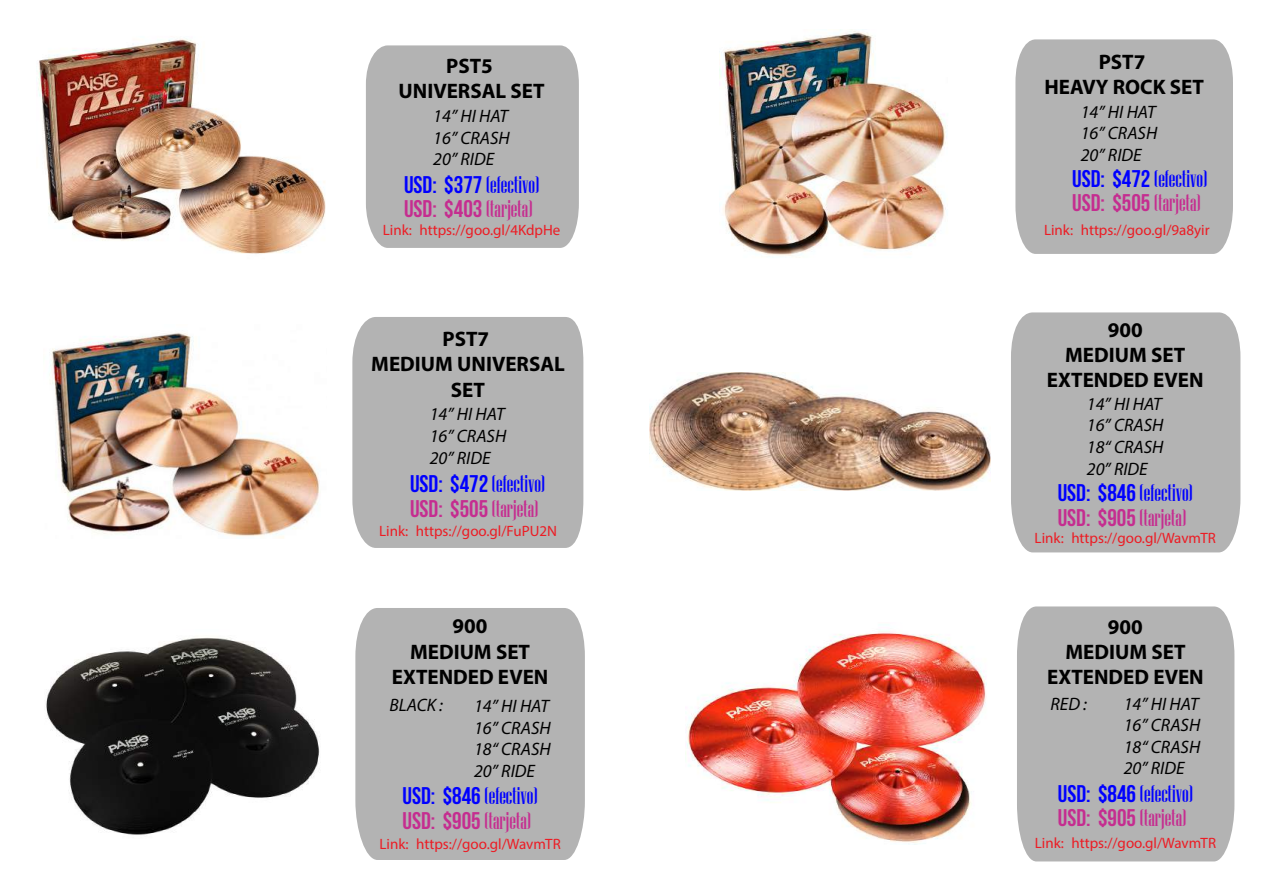
<style>
.page{position:relative;width:1263px;height:893px;background:#fff}
.page>*{position:absolute;margin:0;border:0;box-sizing:border-box;transform-origin:0 0}
.t1{font:24px/24.8px "Niagara Solid";color:#00f}
.t2{font:700 21px/25.2px "Myriad Pro";color:#000;text-align:center}
.t3{font:italic 18px/21.6px "Myriad Pro";color:#000;text-align:justify}
.t4{font:15px "Myriad Pro";color:#ec1c24}
.s1{font-family:"Bebas Neue";font-weight:700}
.s2{font-family:"Bebas Neue";font-weight:700;color:#c52d90}
.s3{color:#c52d90}
</style>
<div class="page">
<img style="left:38px;top:39px;width:288px;height:215px">
<img style="left:719px;top:29px;width:227px;height:229px">
<img style="left:50px;top:332px;width:270px;height:206px">
<div style="left:352px;top:317px;width:231px;height:231px;background:#b3b3b3"></div>
<div style="left:1015px;top:39px;width:218px;height:215px;background:#b3b3b3"></div>
<div style="left:366px;top:45px;width:213px;height:203px;background:#b3b3b3"></div>
<img style="left:650px;top:373px;width:340px;height:118px">
<img style="left:46px;top:637px;width:274px;height:198px">
<img style="left:687px;top:630px;width:300px;height:215px">
<div style="left:1011px;top:312px;width:229px;height:240px;background:#b3b3b3"></div>
<div style="left:355px;top:608px;width:230px;height:252px;background:#b3b3b3"></div>
<div style="left:1017px;top:606px;width:217px;height:255px;background:#b3b3b3"></div>
<p class="t2" style="left:399px;top:52px;width:148px">PST5<br>UNIVERSAL SET</p>
<p class="t3" style="left:433px;top:105px;width:78px">14” HI HAT 16” CRASH 20” RIDE</p>
<p class="t1" style="left:404px;top:172px;width:137px"><span class="s1">USD: $377</span> (efectivo)<br><span class="s2">USD: $403</span> <span class="s3">(tarjeta)</span></p>
<p class="t4" style="left:383px;top:221px;width:179px">Link: https://goo.gl/4KdpHe</p>
<p class="t2" style="left:371px;top:326px;width:195px">PST7<br>MEDIUM UNIVERSAL<br>SET</p>
<p class="t3" style="left:430px;top:403px;width:78px">14” HI HAT 16” CRASH 20” RIDE</p>
<p class="t1" style="left:410px;top:471px;width:137px"><span class="s1">USD: $472</span> (efectivo)<br><span class="s2">USD: $505</span> <span class="s3">(tarjeta)</span></p>
<p class="t4" style="left:379px;top:522px;width:179px">Link: https://goo.gl/FuPU2N</p>
<p class="t2" style="left:392px;top:613px;width:158px">900<br>MEDIUM SET<br>EXTENDED EVEN</p>
<p class="t3" style="left:389px;top:693px;width:55px">BLACK :</p>
<p class="t3" style="left:474px;top:695px;width:78px">14” HI HAT 16” CRASH 18“ CRASH 20” RIDE</p>
<p class="t1" style="left:402px;top:783px;width:137px"><span class="s1">USD: $846</span> (efectivo)<br><span class="s2">USD: $905</span> <span class="s3">(tarjeta)</span></p>
<p class="t4" style="left:379px;top:835px;width:183px">Link: https://goo.gl/WavmTR</p>
<p class="t2" style="left:1044px;top:49px;width:161px">PST7<br>HEAVY ROCK SET</p>
<p class="t3" style="left:1081px;top:101px;width:78px">14” HI HAT 16” CRASH 20” RIDE</p>
<p class="t1" style="left:1072px;top:166px;width:137px"><span class="s1">USD: $472</span> (efectivo)<br><span class="s2">USD: $505</span> <span class="s3">(tarjeta)</span></p>
<p class="t4" style="left:1044px;top:220px;width:167px">Link: https://goo.gl/9a8yir</p>
<p class="t2" style="left:1047px;top:317px;width:158px">900<br>MEDIUM SET<br>EXTENDED EVEN</p>
<p class="t3" style="left:1087px;top:393px;width:78px">14” HI HAT 16” CRASH 18“ CRASH 20” RIDE</p>
<p class="t1" style="left:1058px;top:480px;width:137px"><span class="s1">USD: $846</span> (efectivo)<br><span class="s2">USD: $905</span> <span class="s3">(tarjeta)</span></p>
<p class="t4" style="left:1034px;top:529px;width:183px">Link: https://goo.gl/WavmTR</p>
<p class="t2" style="left:1047px;top:614px;width:158px">900<br>MEDIUM SET<br>EXTENDED EVEN</p>
<p class="t3" style="left:1050px;top:692px;width:38px">RED :</p>
<p class="t3" style="left:1124px;top:692px;width:78px">14” HI HAT 16” CRASH 18“ CRASH 20” RIDE</p>
<p class="t1" style="left:1058px;top:781px;width:137px"><span class="s1">USD: $846</span> (efectivo)<br><span class="s2">USD: $905</span> <span class="s3">(tarjeta)</span></p>
<p class="t4" style="left:1035px;top:834px;width:183px">Link: https://goo.gl/WavmTR</p>
</div>
